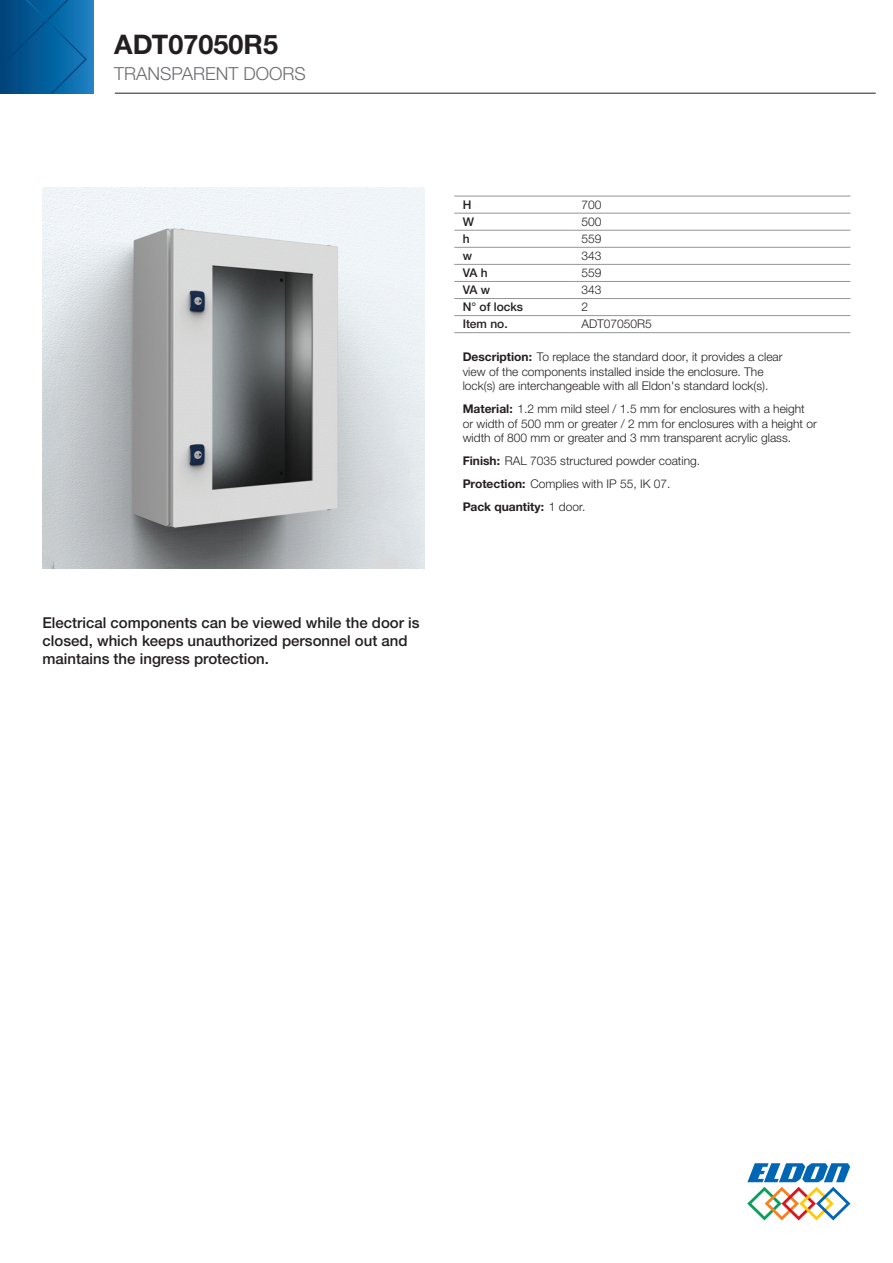
<style>
.page{position:relative;width:893px;height:1263px;background:#fff}
.page>*{position:absolute;margin:0;border:0;box-sizing:border-box;transform-origin:0 0}
.t1{font:700 27px "Helvetica Neue LTW1 G";color:#231f20}
.t2{font:300 18px "Helvetica Neue LTW1 G";color:#6c6d70}
.t3{font:500 15px/18px "Helvetica Neue LTW1 G";color:#231f20}
.t4{font:300 12px/14.4px "Helvetica Neue LTW1 G";color:#231f20}
.t5{font:500 12px "Helvetica Neue LTW1 G";color:#231f20}
.s1{font-weight:700}
</style>
<div class="page">
<svg style="left:747px;top:1163px;width:103px;height:57px"></svg>
<div style="left:0;top:0;width:93px;height:94px;background:#2380c2"></div>
<svg style="left:0;top:0;width:87px;height:94px;background:#065d99"></svg>
<hr style="left:115px;top:93px;width:761px;height:1px;background:#231f20">
<hr style="left:454px;top:196px;width:119px;height:1px;background:#939598">
<hr style="left:454px;top:213px;width:119px;height:1px;background:#939598">
<hr style="left:573px;top:196px;width:277px;height:1px;background:#939598">
<hr style="left:573px;top:213px;width:277px;height:1px;background:#939598">
<hr style="left:454px;top:230px;width:119px;height:1px;background:#939598">
<hr style="left:573px;top:230px;width:277px;height:1px;background:#939598">
<hr style="left:454px;top:247px;width:119px;height:1px;background:#939598">
<hr style="left:573px;top:247px;width:277px;height:1px;background:#939598">
<hr style="left:454px;top:264px;width:119px;height:1px;background:#939598">
<hr style="left:573px;top:264px;width:277px;height:1px;background:#939598">
<hr style="left:454px;top:281px;width:119px;height:1px;background:#939598">
<hr style="left:573px;top:281px;width:277px;height:1px;background:#939598">
<hr style="left:454px;top:298px;width:119px;height:1px;background:#939598">
<hr style="left:573px;top:298px;width:277px;height:1px;background:#939598">
<hr style="left:454px;top:315px;width:119px;height:1px;background:#939598">
<hr style="left:454px;top:332px;width:119px;height:1px;background:#939598">
<hr style="left:573px;top:315px;width:277px;height:1px;background:#939598">
<hr style="left:573px;top:332px;width:277px;height:1px;background:#939598">
<img style="left:43px;top:187px;width:381px;height:382px">
<h1 class="t1" style="left:114px;top:28px;width:165px">ADT07050R5</h1>
<h2 class="t2" style="left:114px;top:63px;width:193px">TRANSPARENT DOORS</h2>
<p class="t3" style="left:43px;top:613px;width:379px">Electrical components can be viewed while the door is closed, which keeps unauthorized personnel out and maintains the ingress protection.</p>
<p class="t5" style="left:463px;top:197px;width:10px">H</p>
<p class="t4" style="left:582px;top:197px;width:22px">700</p>
<p class="t5" style="left:463px;top:214px;width:13px">W</p>
<p class="t4" style="left:582px;top:214px;width:22px">500</p>
<p class="t5" style="left:463px;top:232px;width:8px">h</p>
<p class="t4" style="left:582px;top:232px;width:22px">559</p>
<p class="t5" style="left:463px;top:249px;width:11px">w</p>
<p class="t4" style="left:582px;top:249px;width:22px">343</p>
<p class="t5" style="left:463px;top:266px;width:27px">VA h</p>
<p class="t4" style="left:582px;top:266px;width:22px">559</p>
<p class="t5" style="left:463px;top:283px;width:29px">VA w</p>
<p class="t4" style="left:582px;top:283px;width:22px">343</p>
<p class="t5" style="left:463px;top:300px;width:62px">N° of locks</p>
<p class="t4" style="left:582px;top:300px;width:8px">2</p>
<p class="t5" style="left:463px;top:317px;width:47px">Item no.</p>
<p class="t4" style="left:582px;top:317px;width:72px">ADT07050R5</p>
<p class="t4" style="left:463px;top:350px;width:321px"><span class="s1">Description:</span> To replace the standard door, it provides a clear view of the components installed inside the enclosure. The lock(s) are interchangeable with all Eldon's standard lock(s).</p>
<p class="t4" style="left:463px;top:402px;width:356px"><span class="s1">Material:</span> 1.2 mm mild steel / 1.5 mm for enclosures with a height or width of 500 mm or greater / 2 mm for enclosures with a height or width of 800 mm or greater and 3 mm transparent acrylic glass.</p>
<p class="t4" style="left:463px;top:449px;width:239px;line-height:23px"><span class="s1">Finish:</span> RAL 7035 structured powder coating.<br><span class="s1">Protection:</span> Complies with IP 55, IK 07.<br><span class="s1">Pack quantity:</span> 1 door.</p>
</div>
